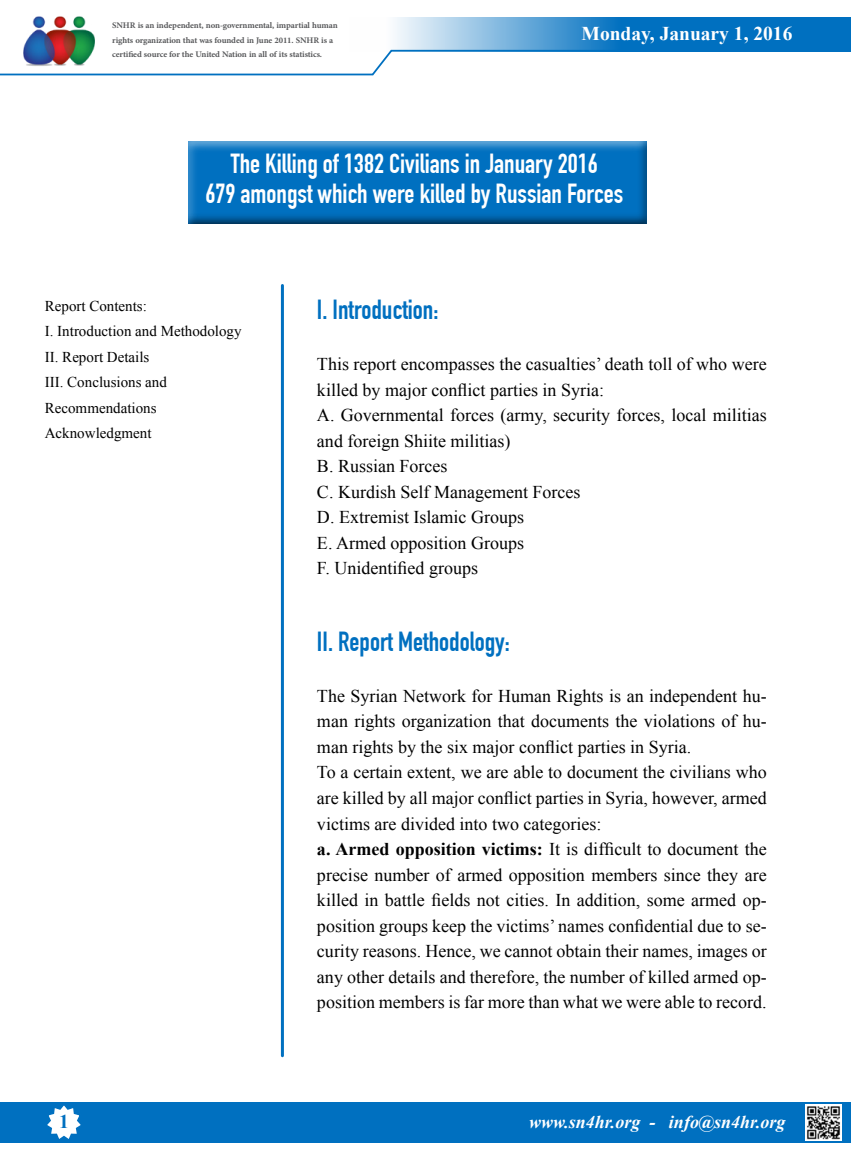
<style>
.page{position:relative;width:851px;height:1170px;background:#fff}
.page>*{position:absolute;margin:0;border:0;box-sizing:border-box;transform-origin:0 0}
.t1{font:700 27px/30px "DIN Condensed";color:#fff;text-align:center}
.t2{font:700 27px "DIN Condensed";color:#0070c0}
.t3{font:700 19.5px "Times New Roman";color:#fff}
.t4{font:700 19.5px "Times New Roman";color:#0070c0}
.t5{font:18px/25.5px "Times New Roman";color:#000}
.t6{font:italic 700 18px "Times New Roman";color:#fff}
.t7{font:15px/25.5px "Times New Roman";color:#000}
.t8{font:700 12px/14.4px "Adobe Arabic";letter-spacing:-.01em;color:#58595b}
.s1{font-weight:700}
</style>
<div class="page">
<img style="left:23px;top:16px;width:72px;height:33px">
<div style="left:0;top:1101px;width:850px;height:41px;background:#0070c0"></div>
<svg style="left:44px;top:1101px;width:40px;height:38px"></svg>
<svg style="left:0;top:49px;width:392px;height:27px"></svg>
<img style="left:805px;top:1104px;width:36px;height:36px">
<svg style="left:349px;top:17px;width:501px;height:35px;background:#4b9ad2"></svg>
<div style="left:179px;top:134px;width:480px;height:90px;background:#000;opacity:.75"></div>
<hr style="left:281px;top:285px;width:3px;height:770px;background:#0070c0">
<p class="t8" style="left:112px;top:17px;width:227px">SNHR anis independent, non-governmental, impartial human rights organization that was founded in June 2011. SNHR ais certified source for the United Nation in all of its statistics.</p>
<p class="t3" style="left:581px;top:20px;width:212px">Monday, January 1, 2016</p>
<h1 class="t1" style="left:205px;top:149px;width:419px">The Killing of 1382 Civilians in January 2016<br>679 amongst which were killed by Russian Forces</h1>
<p class="t7" style="left:45px;top:293px;width:198px">Report Contents:<br>.I Introduction and Methodology<br>II. Report Details<br>III. Conclusions and<br>Recommendations<br>Acknowledgment</p>
<p class="t4" style="left:59px;top:1107px;width:11px">1</p>
<h1 class="t2" style="left:317px;top:294px;width:123px">.I Introduction:</h1>
<p class="t5" style="left:317px;top:351px;width:451px">This report encompasses the casualties’ death toll of who were killed by major conflict parties in Syria:<br>A. Governmental forces (army, security forces, local militias and foreign Shiite militias(<br>B. Russian Forces<br>C. Kurdish Self Management Forces<br>D. Extremist Islamic Groups<br>E. Armed opposition Groups<br>.F Unidentified groups</p>
<h1 class="t2" style="left:317px;top:625px;width:194px">.I I Report Methodology:</h1>
<p class="t5" style="left:317px;top:682px;width:451px">The Syrian Network for Human Rights is an independent hu-</p>
<p class="t5" style="left:317px;top:708px;width:451px">man rights organization that documents the violations of hu-</p>
<p class="t5" style="left:317px;top:733px;width:375px">man rights by the six major conflict parties in Syria.</p>
<p class="t5" style="left:317px;top:759px;width:451px">To a certain extent, we are able to document the civilians who are killed by all major conflict parties in Syria, however, armed victims are divided into two categories:<br><span class="s1">.a Armed opposition victims:</span> It is difficult to document the precise number of armed opposition members since they are</p>
<p class="t5" style="left:317px;top:886px;width:451px">killed in battle fields not cities. In addition, some armed op-</p>
<p class="t5" style="left:317px;top:912px;width:451px">position groups keep the victims’names confidential due to se-</p>
<p class="t5" style="left:317px;top:937px;width:451px">curity reasons. Hence, we cannot obtain their names, images or</p>
<p class="t5" style="left:317px;top:963px;width:451px">any other details and therefore, the number of killed armed op-</p>
<p class="t5" style="left:317px;top:989px;width:451px">position members is far more than what we were able to record.</p>
<p class="t6" style="left:529px;top:1108px;width:113px">www.sn4hr.org</p>
<p class="t6" style="left:649px;top:1108px;width:7px">-</p>
<p class="t6" style="left:669px;top:1108px;width:118px">info@sn4hr.org</p>
</div>
